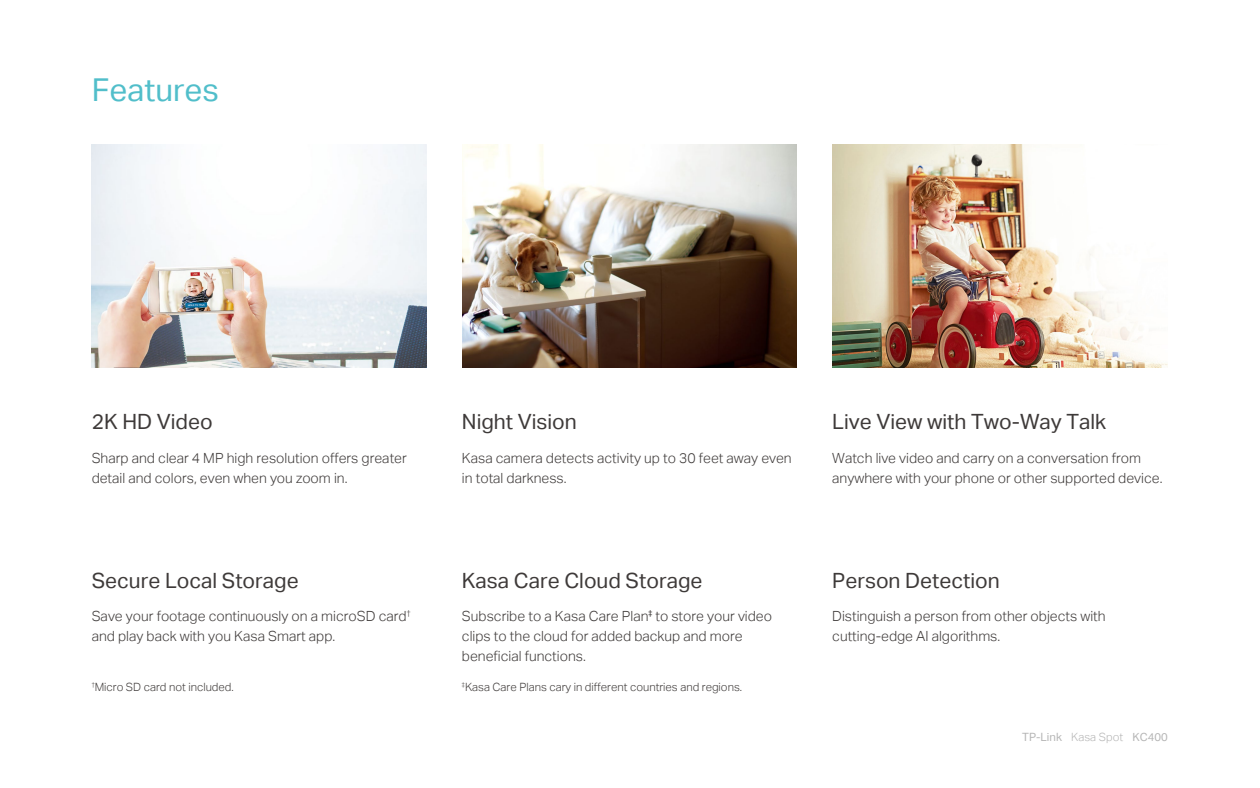
<style>
.page{position:relative;width:1260px;height:788px;background:#fff}
.page>*{position:absolute;margin:0;border:0;box-sizing:border-box;transform-origin:0 0}
.t1{font:31.5px "TP Link Aktiv Regular";color:#51beca}
.t2{font:21px "TP Link Aktiv Regular";color:#3e3a39}
.t3{font:14px/20.1px "TP Link Aktiv Light";color:#3e3a39}
.t4{font:11.38px "TP Link Aktiv Light";color:#3e3a39}
.t5{font:11.38px "TP Link Aktiv Light";color:#b5b5b5}
.s1{font-family:"TP Link Aktiv Regular"}
.s2{font-family:"TP Link Aktiv Regular";font-size:11.2px}
</style>
<div class="page">
<img style="left:92px;top:144px;width:335px;height:223px">
<img style="left:462px;top:144px;width:335px;height:223px">
<img style="left:832px;top:144px;width:335px;height:223px">
<h1 class="t1" style="left:92px;top:72px;width:129px">Features</h1>
<h2 class="t2" style="left:92px;top:409px;width:123px">2K HD Video</h2>
<p class="t3" style="left:92px;top:447px;width:317px">Sharp and clear 4 MP high resolution offers greater detail and colors, even when you zoom in.</p>
<h2 class="t2" style="left:92px;top:568px;width:209px">Secure Local Storage</h2>
<p class="t3" style="left:92px;top:606px;width:320px">Save your footage continuously on a microSD card<sup>† </sup>and play back with you Kasa Smart app.</p>
<h2 class="t2" style="left:462px;top:409px;width:116px">Night Vision</h2>
<p class="t3" style="left:462px;top:447px;width:331px">Kasa camera detects activity up to 30 feet away even in total darkness.</p>
<h2 class="t2" style="left:462px;top:568px;width:242px">Kasa Care Cloud Storage</h2>
<p class="t3" style="left:462px;top:606px;width:312px">Subscribe to a Kasa Care Plan<sup>‡</sup> to store your video clips to the cloud for added backup and more beneficial functions.</p>
<p class="t4" style="left:92px;top:680px;width:144px"><sup>†</sup>Micro SD card not included.</p>
<p class="t4" style="left:462px;top:680px;width:282px"><sup>‡</sup>Kasa Care Plans cary in different countries and regions.</p>
<h2 class="t2" style="left:832px;top:409px;width:275px">Live View with Two-Way Talk</h2>
<p class="t3" style="left:832px;top:447px;width:332px">Watch live video and carry on a conversation from anywhere with your phone or other supported device.</p>
<h2 class="t2" style="left:832px;top:568px;width:169px">Person Detection</h2>
<p class="t3" style="left:832px;top:606px;width:275px">Distinguish a person from other objects with cutting-edge AI algorithms.</p>
<p class="t5" style="left:1022px;top:730px;width:147px"><span class="s1">TP-Link</span> Kasa Spot <span class="s2">KC400</span></p>
</div>
